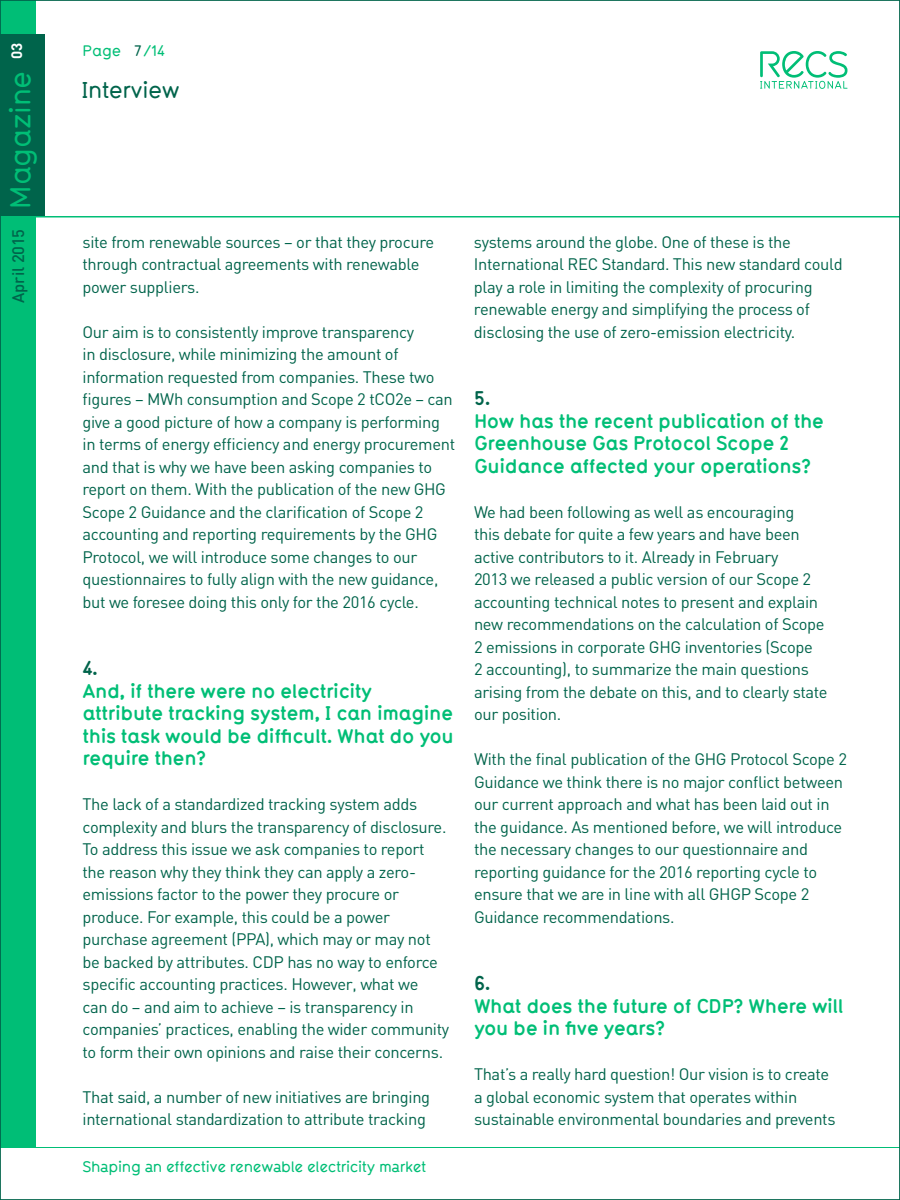
<style>
.page{position:relative;width:900px;height:1200px;background:#fff}
.page>*{position:absolute;margin:0;border:0;box-sizing:border-box;transform-origin:0 0}
.t1{font:500 22.5px "Typ 1451";letter-spacing:-.02em;color:#00644b}
.t2{font:700 19.5px/22.5px "Typ 1451";letter-spacing:-.02em;color:#00be76}
.t3{font:700 19.5px "Typ 1451";color:#00644b}
.t4{font:16.5px/22.5px "DIN";letter-spacing:-.02em;color:#00644b}
.t5{font:500 16.5px "DIN";letter-spacing:-.005em;color:#00644b}
.t6{font:500 15px "Typ 1451 Alternate";letter-spacing:-.02em;color:#00be76}
.t7{font:500 15px "Typ 1451";color:#00be76}
.s1{font-family:"Typ 1451";font-size:28.5px;color:#00be76}
.s2{font-weight:700;font-size:15px;color:#fff}
.s3{color:#00644b}
</style>
<div class="page">
<hr style="left:0;top:1147px;width:900px;height:1px;background:#00be76">
<svg style="left:760px;top:51px;width:87px;height:38px"></svg>
<div style="left:0;top:0;width:36px;height:1148px;background:#00be76"></div>
<hr style="left:0;top:216px;width:900px;height:2px;background:#00be76">
<div style="left:0;top:34px;width:45px;height:182px;background:#00644b"></div>
<p class="t5" style="left:8px;top:303px;width:262px;rotate:-90deg">April 2015 <span class="s1">Magazine</span> <span class="s2">03</span></p>
<p class="t7" style="left:82px;top:40px;width:84px">Page <span class="s3">7</span>/14</p>
<h1 class="t1" style="left:81px;top:74px;width:100px">Interview</h1>
<p class="t4" style="left:82px;top:230px;width:353px">site from renewable sources – or that they procure through contractual agreements with renewable power suppliers.</p>
<p class="t4" style="left:82px;top:320px;width:374px">Our aim is to consistently improve transparency<br>in disclosure, while minimizing the amount of information requested from companies. These two figures – MWh consumption and Scope 2 tCO2e – can give a good picture of how a company is performing in terms of energy efficiency and energy procurement and that is why we have been asking companies to report on them. With the publication of the new GHG Scope 2 Guidance and the clarification of Scope 2 accounting and reporting requirements by the GHG Protocol, we will introduce some changes to our questionnaires to fully align with the new guidance, but we foresee doing this only for the 2016 cycle.</p>
<p class="t3" style="left:82px;top:654px;width:17px">4.</p>
<p class="t2" style="left:82px;top:678px;width:373px">And, if there were no electricity attribute tracking system, I can imagine this task would be difficult. What do you require then?</p>
<p class="t4" style="left:82px;top:792px;width:368px">The lack of a standardized tracking system adds complexity and blurs the transparency of disclosure.<br>To address this issue we ask companies to report the reason why they think they can apply a zero&shy;emissions factor to the power they procure or produce. For example, this could be a power purchase agreement (PPA), which may or may not be backed by attributes. CDP has no way to enforce specific accounting practices. However, what we<br>can do – and aim to achieve – is transparency in companies’ practices, enabling the wider community to form their own opinions and raise their concerns.</p>
<p class="t4" style="left:82px;top:1085px;width:349px">That said, a number of new initiatives are bringing international standardization to attribute tracking</p>
<p class="t6" style="left:82px;top:1156px;width:345px">Shaping an effective renewable electricity market</p>
<p class="t4" style="left:474px;top:230px;width:370px">systems around the globe. One of these is the International REC Standard. This new standard could play a role in limiting the complexity of procuring renewable energy and simplifying the process of disclosing the use of zero-emission electricity.</p>
<p class="t3" style="left:474px;top:384px;width:18px">5.</p>
<p class="t2" style="left:474px;top:408px;width:352px">How has the recent publication of the<br>Greenhouse Gas Protocol Scope 2<br>Guidance affected your operations?</p>
<p class="t4" style="left:474px;top:500px;width:355px">We had been following as well as encouraging<br>this debate for quite a few years and have been active contributors to it. Already in February<br>2013 we released a public version of our Scope 2 accounting technical notes to present and explain new recommendations on the calculation of Scope 2 emissions in corporate GHG inventories (Scope<br>2 accounting), to summarize the main questions arising from the debate on this, and to clearly state our position.</p>
<p class="t4" style="left:474px;top:748px;width:375px">With the final publication of the GHG Protocol Scope 2<br>Guidance we think there is no major conflict between our current approach and what has been laid out in the guidance. As mentioned before, we will introduce the necessary changes to our questionnaire and reporting guidance for the 2016 reporting cycle to ensure that we are in line with all GHGP Scope 2<br>Guidance recommendations.</p>
<p class="t3" style="left:474px;top:969px;width:18px">6.</p>
<p class="t2" style="left:474px;top:993px;width:371px">What does the future of CDP? Where will you be in five years?</p>
<p class="t4" style="left:474px;top:1062px;width:363px">That’s a really hard question! Our vision is to create a global economic system that operates within sustainable environmental boundaries and prevents</p>
</div>
